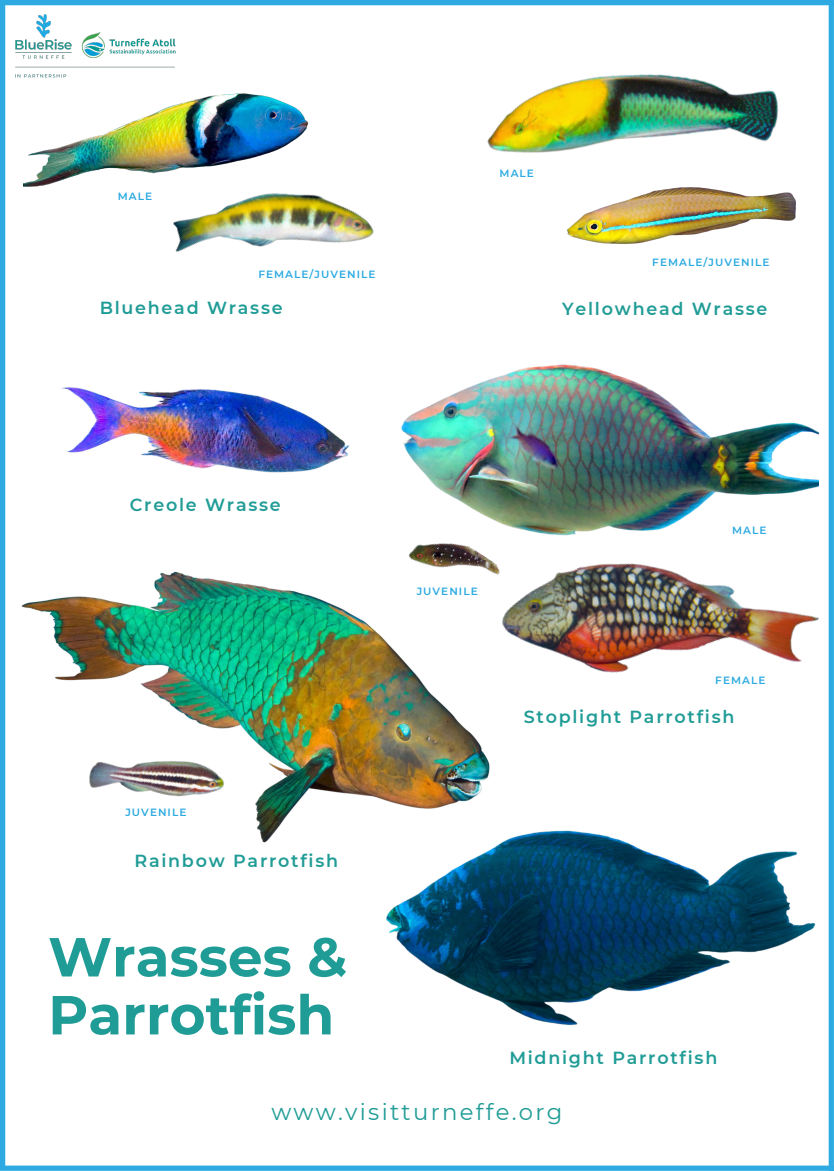
<style>
.page{position:relative;width:834px;height:1171px;background:#fff}
.page>*{position:absolute;margin:0;border:0;box-sizing:border-box;transform-origin:0 0}
.t1{font:700 54.88px/58px "Montserrat";color:#209c96}
.t2{font:22.75px "Montserrat";letter-spacing:.1em;color:#209c96}
.t3{font:600 17.5px "Montserrat";letter-spacing:.1em;color:#209c96}
.t4{font:600 10.5px "Montserrat";letter-spacing:.1em;color:#2caae1}
</style>
<div class="page">
<img style="left:5px;top:571px;width:485px;height:292px">
<img style="left:75px;top:706px;width:161px;height:153px">
<img style="left:417px;top:364px;width:401px;height:148px">
<img style="left:393px;top:512px;width:87px;height:95px">
<img style="left:476px;top:5px;width:323px;height:148px">
<img style="left:23px;top:93px;width:271px;height:94px">
<img style="left:480px;top:486px;width:339px;height:279px">
<div style="left:0;top:0;width:833px;height:5px;background:#2caae1"></div>
<div style="left:0;top:1165px;width:833px;height:6px;background:#2caae1"></div>
<div style="left:0;top:1px;width:5px;height:1168px;background:#2caae1"></div>
<div style="left:828px;top:3px;width:5px;height:1168px;background:#2caae1"></div>
<img style="left:374px;top:814px;width:441px;height:212px">
<img style="left:61px;top:387px;width:356px;height:86px">
<img style="left:15px;top:14px;width:161px;height:64px">
<img style="left:567px;top:187px;width:229px;height:57px">
<img style="left:152px;top:107px;width:222px;height:145px">
<p class="t4" style="left:118px;top:189px;width:36px">MALE</p>
<p class="t4" style="left:258px;top:268px;width:119px">FEMALE/JUVENILE</p>
<p class="t3" style="left:100px;top:297px;width:184px">Bluehead Wrasse</p>
<p class="t4" style="left:499px;top:167px;width:36px">MALE</p>
<p class="t4" style="left:652px;top:255px;width:119px">FEMALE/JUVENILE</p>
<p class="t3" style="left:562px;top:298px;width:207px">Yellowhead Wrasse</p>
<p class="t3" style="left:130px;top:494px;width:152px">Creole Wrasse</p>
<p class="t4" style="left:125px;top:805px;width:62px">JUVENILE</p>
<p class="t3" style="left:134px;top:850px;width:205px">Rainbow Parrotfish</p>
<h1 class="t1" style="left:48px;top:928px;width:300px">Wrasses &amp;<br>Parrotfish</h1>
<p class="t4" style="left:416px;top:585px;width:62px">JUVENILE</p>
<p class="t4" style="left:732px;top:524px;width:36px">MALE</p>
<p class="t4" style="left:715px;top:674px;width:52px">FEMALE</p>
<p class="t3" style="left:523px;top:706px;width:212px">Stoplight Parrotfish</p>
<p class="t3" style="left:509px;top:1047px;width:209px">Midnight Parrotfish</p>
<h2 class="t2" style="left:271px;top:1098px;width:292px">www.visitturneffe.org</h2>
</div>
